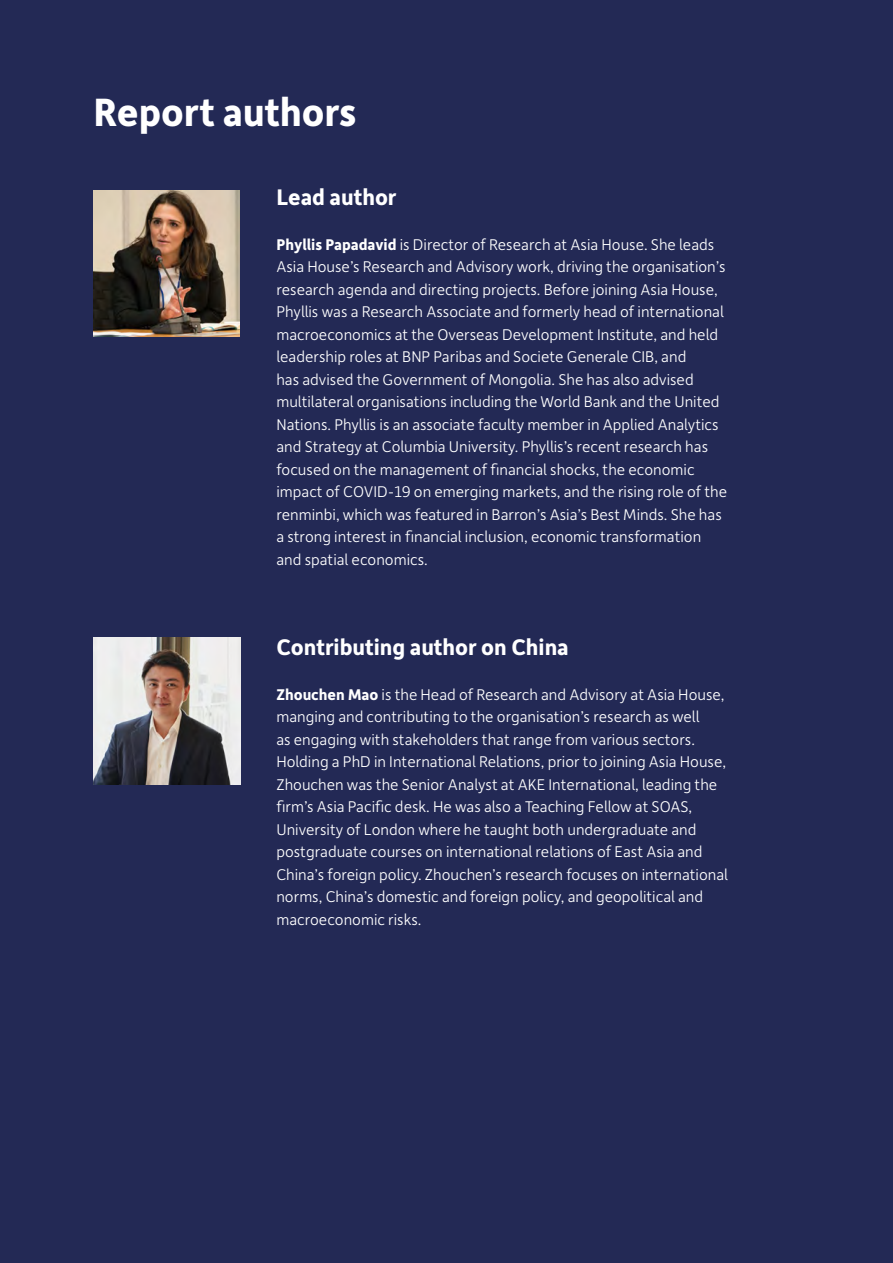
<style>
.page{position:relative;width:893px;height:1263px;background:#232955}
.page>*{position:absolute;margin:0;border:0;box-sizing:border-box;transform-origin:0 0}
.t1{font:700 42px "Depot New";color:#fff}
.t2{font:700 24px "Depot New";color:#fff}
.t3{font:300 16.5px/22.5px "Depot New";color:#fff}
.s1{font-weight:700}
</style>
<div class="page">
<img style="left:94px;top:638px;width:146px;height:146px">
<img style="left:94px;top:191px;width:146px;height:145px">
<h1 class="t1" style="left:94px;top:84px;width:265px">Report authors</h1>
<h2 class="t2" style="left:276px;top:181px;width:122px">Lead author</h2>
<p class="t3" style="left:276px;top:232px;width:452px"><span class="s1">Phyllis Papadavid</span> is Director of Research at Asia House. She leads Asia House’s Research and Advisory work, driving the organisation’s research agenda and directing projects. Before joining Asia House, Phyllis was a Research Associate and formerly head of international macroeconomics at the Overseas Development Institute, and held leadership roles at BNP Paribas and Societe Generale CIB, and<br>has advised the Government of Mongolia. She has also advised multilateral organisations including the World Bank and the U nited Nations. Phyllis is an associate faculty member in Applied Analytics and Strategy at Columbia U niversity. Phyllis’s recent research has focused on the management of financial shocks, the economic impact of COVID-19 on emerging markets, and the rising role of the renminbi, which was featured in Barron’s Asia’s Best Minds. She has a strong interest in financial inclusion, economic transformation and spatial economics.</p>
<h2 class="t2" style="left:276px;top:631px;width:294px">Contributing author on China</h2>
<p class="t3" style="left:276px;top:682px;width:453px"><span class="s1">Zhouchen Mao</span> is the Head of Research and Advisory at Asia House, manging and contributing to the organisation’s research as well<br>as engaging with stakeholders that range from various sectors.<br>Holding a PhD in International Relations, prior to joining Asia House, Zhouchen was the Senior Analyst at AKE International, leading the firm’s Asia Pacific desk. He was also a Teaching Fellow at SOAS,<br>U niversity of London where he taught both undergraduate and postgraduate courses on international relations of East Asia and China’s foreign policy. Zhouchen’s research focuses on international norms, China’s domestic and foreign policy, and geopolitical and macroeconomic risks.</p>
</div>
